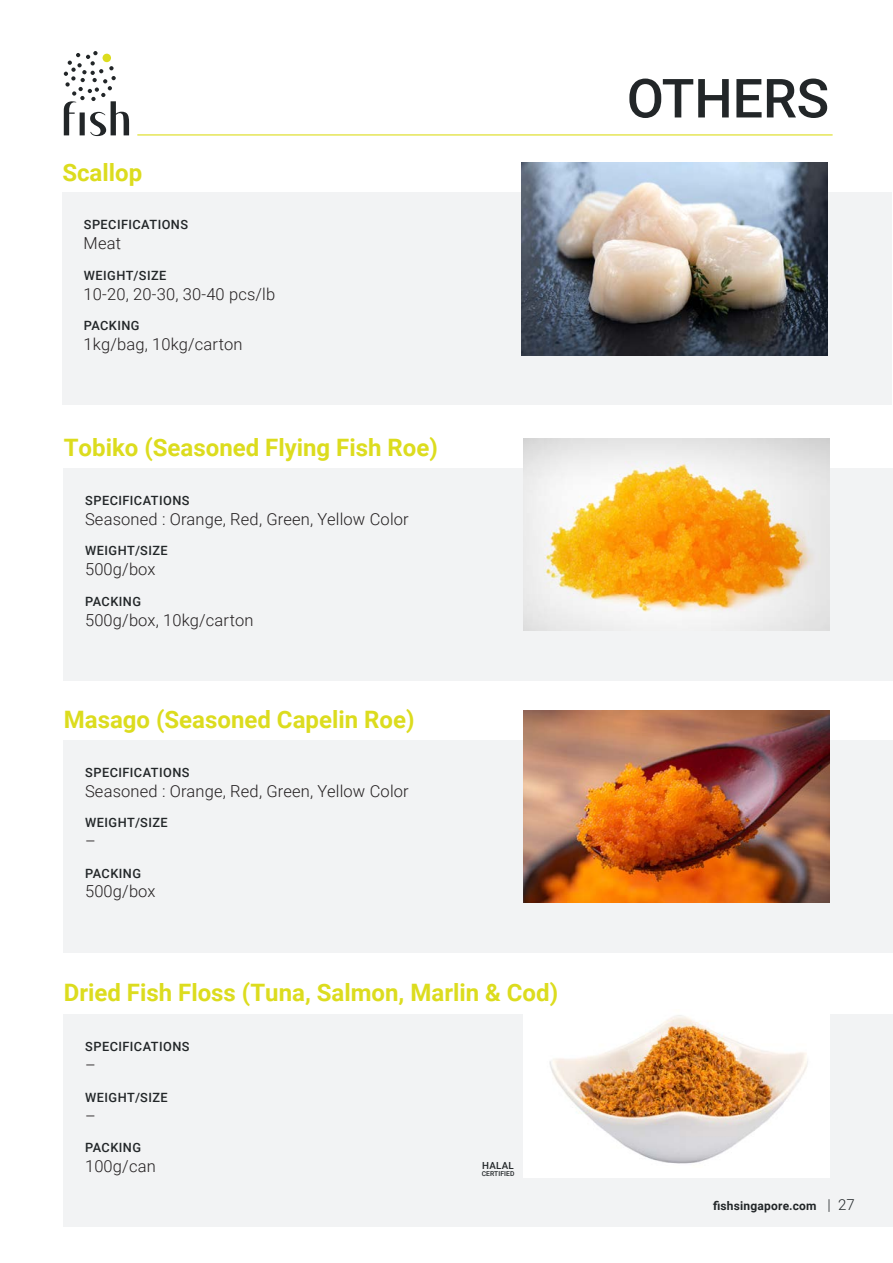
<style>
.page{position:relative;width:893px;height:1263px;background:#fff}
.page>*{position:absolute;margin:0;border:0;box-sizing:border-box;transform-origin:0 0}
.t1{font:500 54px "Roboto";color:#222628}
.t2{font:700 24px "Roboto";color:#dcdc1e}
.t3{font:300 16.5px "Roboto";letter-spacing:.01em;color:#231f20}
.t4{font:500 12.75px "Roboto";letter-spacing:.035em;color:#222628}
.t5{font:700 12px "Roboto";letter-spacing:.02em;color:#222628}
.t6{font:500 9.75px "Roboto";letter-spacing:.03em;color:#222628}
.t7{font:500 6.75px "Roboto";letter-spacing:.01em;color:#222628}
.s1{font-weight:300;font-size:15px}
</style>
<div class="page">
<div style="left:64px;top:468px;width:829px;height:213px;background:#f2f3f4"></div>
<img style="left:523px;top:438px;width:306px;height:193px">
<div style="left:64px;top:740px;width:829px;height:212px;background:#f2f3f4"></div>
<img style="left:523px;top:710px;width:306px;height:192px">
<svg style="left:64px;top:51px;width:65px;height:85px"></svg>
<hr style="left:137px;top:134px;width:696px;height:1px;background:#dcdc1e">
<div style="left:64px;top:1015px;width:829px;height:212px;background:#f2f3f4"></div>
<div style="left:523px;top:1010px;width:306px;height:167px;background:#fff"></div>
<img style="left:549px;top:1015px;width:259px;height:149px">
<div style="left:62px;top:193px;width:829px;height:212px;background:#f2f3f4"></div>
<img style="left:522px;top:163px;width:306px;height:192px">
<h2 class="t2" style="left:62px;top:156px;width:81px">Scallop</h2>
<p class="t4" style="left:84px;top:216px;width:106px">SPECIFICATIONS</p>
<p class="t3" style="left:84px;top:232px;width:39px">Meat</p>
<p class="t4" style="left:84px;top:266px;width:84px">WEIGHT/SIZE</p>
<p class="t3" style="left:84px;top:282px;width:193px">10-20, 20-30, 30-40 pcs/lb</p>
<p class="t4" style="left:84px;top:317px;width:57px">PACKING</p>
<p class="t3" style="left:84px;top:333px;width:160px">1kg/bag, 10kg/carton</p>
<h2 class="t2" style="left:64px;top:431px;width:376px">Tobiko (Seasoned Flying Fish Roe)</h2>
<p class="t4" style="left:85px;top:491px;width:106px">SPECIFICATIONS</p>
<p class="t3" style="left:85px;top:507px;width:325px">Seasoned : Orange, Red, Green, Yellow Color</p>
<p class="t4" style="left:85px;top:542px;width:84px">WEIGHT/SIZE</p>
<p class="t3" style="left:85px;top:558px;width:72px">500g/box</p>
<p class="t4" style="left:85px;top:592px;width:57px">PACKING</p>
<p class="t3" style="left:85px;top:608px;width:170px">500g/box, 10kg/carton</p>
<h2 class="t2" style="left:64px;top:703px;width:352px">Masago (Seasoned Capelin Roe)</h2>
<p class="t4" style="left:85px;top:763px;width:106px">SPECIFICATIONS</p>
<p class="t3" style="left:85px;top:779px;width:325px">Seasoned : Orange, Red, Green, Yellow Color</p>
<p class="t4" style="left:85px;top:814px;width:84px">WEIGHT/SIZE</p>
<p class="t3" style="left:85px;top:829px;width:12px">–</p>
<p class="t4" style="left:85px;top:864px;width:57px">PACKING</p>
<p class="t3" style="left:85px;top:880px;width:72px">500g/box</p>
<h2 class="t2" style="left:64px;top:975px;width:496px">Dried Fish Floss (Tuna, Salmon, Marlin &amp; Cod)</h2>
<p class="t4" style="left:85px;top:1038px;width:106px">SPECIFICATIONS</p>
<p class="t3" style="left:85px;top:1054px;width:12px">–</p>
<p class="t4" style="left:85px;top:1088px;width:84px">WEIGHT/SIZE</p>
<p class="t3" style="left:85px;top:1104px;width:12px">–</p>
<p class="t4" style="left:85px;top:1139px;width:57px">PACKING</p>
<p class="t3" style="left:85px;top:1154px;width:72px">100g/can</p>
<p class="t6" style="left:482px;top:1158px;width:33px">HALAL</p>
<p class="t7" style="left:482px;top:1169px;width:34px">CERTIFIED</p>
<h1 class="t1" style="left:627px;top:60px;width:204px">OTHERS</h1>
<p class="t5" style="left:713px;top:1198px;width:143px">fishsingapore.com <span class="s1">| 27</span></p>
</div>
